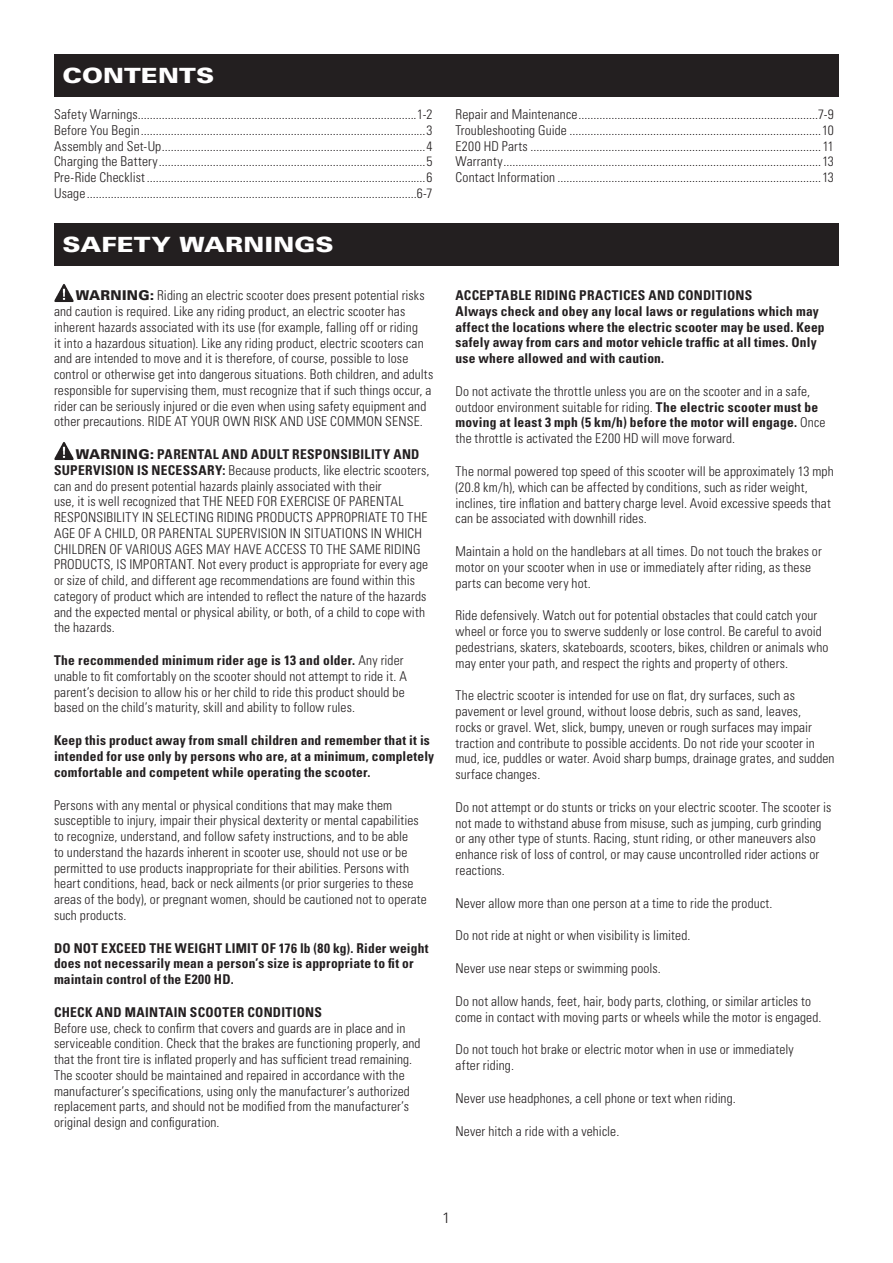
<style>
.page{position:relative;width:893px;height:1263px;background:#fff}
.page>*{position:absolute;margin:0;border:0;box-sizing:border-box;transform-origin:0 0}
.CONTENT_-_MAIN_HEAD{font:900 21px "Univers LT Std";letter-spacing:.005em;color:#fff;scale:1.2 1}
.MASTER_PAGE_-_PAGE_NUMBERS{font:300 15px "Univers LT Std";color:#231f20}
.CONTENT_-_STANDARD__MORE_SPACE_AFTER{font:300 condensed 13.5px/15.8px "Univers LT Std";letter-spacing:.01em;color:#231f20}
.CONTENT_-_TABLE_OF_CONTENTS{font:300 condensed 13.5px "Univers LT Std";letter-spacing:.01em;color:#231f20}
.CONTENT_-_BOLD__CONDENSED__MORE_SPACE_AF{font:700 condensed 13.5px/15.8px "Univers LT Std";letter-spacing:.015em;color:#231f20}
.CONTENT_-_STANDARD{font:300 condensed 13.5px/15.8px "Univers LT Std";letter-spacing:.01em;color:#231f20}
.CONTENT_-_BOLD__CONDENSED{font:700 condensed 13.5px "Univers LT Std";letter-spacing:.02em;color:#231f20}
.s1{font-weight:900;font-stretch:normal}
.s2{font-weight:700}
</style>
<div class="page">
<div style="left:54px;top:54px;width:785px;height:43px;background:#231f20"></div>
<div style="left:54px;top:223px;width:785px;height:43px;background:#231f20"></div>
<img style="left:54px;top:284px;width:19px;height:18px">
<img style="left:54px;top:442px;width:19px;height:18px">
<p class="CONTENT_-_MAIN_HEAD" style="left:63px;top:62px;width:128px">CONTENTS</p>
<p class="CONTENT_-_MAIN_HEAD" style="left:63px;top:62px;width:119px">HEADLINE</p>
<p class="CONTENT_-_TABLE_OF_CONTENTS" style="left:54px;top:106px;width:380px">Safety Warnings.............................................................................................1-2</p>
<p class="CONTENT_-_TABLE_OF_CONTENTS" style="left:54px;top:122px;width:380px">Before You Begin...............................................................................................3</p>
<p class="CONTENT_-_TABLE_OF_CONTENTS" style="left:54px;top:138px;width:380px">Assembly and Set-Up........................................................................................4</p>
<p class="CONTENT_-_TABLE_OF_CONTENTS" style="left:54px;top:153px;width:380px">Charging the Battery.........................................................................................5</p>
<p class="CONTENT_-_TABLE_OF_CONTENTS" style="left:54px;top:169px;width:380px">Pre-Ride Checklist .............................................................................................6</p>
<p class="CONTENT_-_TABLE_OF_CONTENTS" style="left:54px;top:185px;width:380px">Usage ..............................................................................................................6-7</p>
<p class="CONTENT_-_MAIN_HEAD" style="left:63px;top:231px;width:227px">SAFETY WARNINGS</p>
<p class="CONTENT_-_MAIN_HEAD" style="left:63px;top:231px;width:119px">HEADLINE</p>
<p class="CONTENT_-_STANDARD__MORE_SPACE_AFTER" style="left:54px;top:288px;width:381px;text-indent:22px"><span class="s1">WARNING:</span> Riding an electric scooter does present potential risks and caution is required. Like any riding product, an electric scooter has inherent hazards associated with its use (for example, falling off or riding<br>it into a hazardous situation). Like any riding product, electric scooters can and are intended to move and it is therefore, of course, possible to lose control or otherwise get into dangerous situations. Both children, and adults responsible for supervising them, must recognize that if such things occur, a rider can be seriously injured or die even when using safety equipment and other precautions. RIDE AT YOUR OWN RISK AND USE COMMON SENSE.</p>
<p class="CONTENT_-_STANDARD__MORE_SPACE_AFTER" style="left:54px;top:447px;width:377px;text-indent:22px"><span class="s1">WARNING:</span> <span class="s2">PARENTAL AND ADULT RESPONSIBILITY AND SUPERVISION IS NECESSARY:</span> Because products, like electric scooters, can and do present potential hazards plainly associated with their<br>use, it is well recognized that THE NEED FOR EXERCISE OF PARENTAL RESPONSIBILITY IN SELECTING RIDING PRODUCTS APPROPRIATE TO THE AGE OF A CHILD, OR PARENTAL SUPERVISION IN SITUATIONS IN WHICH CHILDREN OF VARIOUS AGES MAY HAVE ACCESS TO THE SAME RIDING PRODUCTS, IS IMPORTANT. Not every product is appropriate for every age or size of child, and different age recommendations are found within this category of product which are intended to reflect the nature of the hazards and the expected mental or physical ability, or both, of a child to cope with the hazards.</p>
<p class="CONTENT_-_STANDARD__MORE_SPACE_AFTER" style="left:54px;top:653px;width:354px"><span class="s2">The recommended minimum rider age is 13 and older.</span> Any rider unable to fit comfortably on the scooter should not attempt to ride it. A parent’s decision to allow his or her child to ride this product should be based on the child’s maturity, skill and ability to follow rules.</p>
<p class="CONTENT_-_BOLD__CONDENSED__MORE_SPACE_AF" style="left:54px;top:732px;width:382px">Keep this product away from small children and remember that it is intended for use only by persons who are, at a minimum, completely comfortable and competent while operating the scooter.</p>
<p class="CONTENT_-_STANDARD__MORE_SPACE_AFTER" style="left:54px;top:797px;width:374px">Persons with any mental or physical conditions that may make them susceptible to injury, impair their physical dexterity or mental capabilities to recognize, understand, and follow safety instructions, and to be able<br>to understand the hazards inherent in scooter use, should not use or be permitted to use products inappropriate for their abilities. Persons with heart conditions, head, back or neck ailments (or prior surgeries to these areas of the body), or pregnant women, should be cautioned not to operate such products.</p>
<p class="CONTENT_-_BOLD__CONDENSED__MORE_SPACE_AF" style="left:54px;top:940px;width:376px">DO NOT EXCEED THE WEIGHT LIMIT OF 176 lb (80 kg). Rider weight does not necessarily mean a person’s size is appropriate to fit or maintain control of the E200 HD.</p>
<p class="CONTENT_-_BOLD__CONDENSED" style="left:54px;top:1004px;width:269px">CHECK AND MAINTAIN SCOOTER CONDITIONS</p>
<p class="CONTENT_-_STANDARD" style="left:54px;top:1020px;width:368px">Before use, check to confirm that covers and guards are in place and in serviceable condition. Check that the brakes are functioning properly, and that the front tire is inflated properly and has sufficient tread remaining.<br>The scooter should be maintained and repaired in accordance with the manufacturer’s specifications, using only the manufacturer’s authorized replacement parts, and should not be modified from the manufacturer’s original design and configuration.</p>
<p class="CONTENT_-_TABLE_OF_CONTENTS" style="left:455px;top:106px;width:380px">Repair and Maintenance................................................................................7-9</p>
<p class="CONTENT_-_TABLE_OF_CONTENTS" style="left:455px;top:122px;width:380px">Troubleshooting Guide ....................................................................................10</p>
<p class="CONTENT_-_TABLE_OF_CONTENTS" style="left:455px;top:138px;width:380px">E200 HD Parts ................................................................................................. 11</p>
<p class="CONTENT_-_TABLE_OF_CONTENTS" style="left:455px;top:153px;width:380px">Warranty..........................................................................................................13</p>
<p class="CONTENT_-_TABLE_OF_CONTENTS" style="left:455px;top:169px;width:380px">Contact Information ........................................................................................13</p>
<p class="CONTENT_-_BOLD__CONDENSED" style="left:455px;top:287px;width:298px">ACCEPTABLE RIDING PRACTICES AND CONDITIONS</p>
<p class="CONTENT_-_BOLD__CONDENSED__MORE_SPACE_AF" style="left:455px;top:303px;width:371px">Always check and obey any local laws or regulations which may affect the locations where the electric scooter may be used. Keep safely away from cars and motor vehicle traffic at all times. Only use where allowed and with caution.</p>
<p class="CONTENT_-_STANDARD__MORE_SPACE_AFTER" style="left:455px;top:383px;width:372px">Do not activate the throttle unless you are on the scooter and in a safe, outdoor environment suitable for riding. <span class="s2">The electric scooter must be moving at least 3 mph (5 km/h) before the motor will engage.</span> Once the throttle is activated the E200 HD will move forward.</p>
<p class="CONTENT_-_STANDARD__MORE_SPACE_AFTER" style="left:455px;top:463px;width:380px">The normal powered top speed of this scooter will be approximately 13 mph (20.8 km/h), which can be affected by conditions, such as rider weight, inclines, tire inflation and battery charge level. Avoid excessive speeds that can be associated with downhill rides.</p>
<p class="CONTENT_-_STANDARD__MORE_SPACE_AFTER" style="left:455px;top:543px;width:368px">Maintain a hold on the handlebars at all times. Do not touch the brakes or motor on your scooter when in use or immediately after riding, as these parts can become very hot.</p>
<p class="CONTENT_-_STANDARD__MORE_SPACE_AFTER" style="left:455px;top:608px;width:374px">Ride defensively. Watch out for potential obstacles that could catch your wheel or force you to swerve suddenly or lose control. Be careful to avoid pedestrians, skaters, skateboards, scooters, bikes, children or animals who may enter your path, and respect the rights and property of others.</p>
<p class="CONTENT_-_STANDARD__MORE_SPACE_AFTER" style="left:455px;top:688px;width:381px">The electric scooter is intended for use on flat, dry surfaces, such as pavement or level ground, without loose debris, such as sand, leaves,<br>rocks or gravel. Wet, slick, bumpy, uneven or rough surfaces may impair traction and contribute to possible accidents. Do not ride your scooter in mud, ice, puddles or water. Avoid sharp bumps, drainage grates, and sudden surface changes.</p>
<p class="CONTENT_-_STANDARD__MORE_SPACE_AFTER" style="left:455px;top:799px;width:377px">Do not attempt or do stunts or tricks on your electric scooter. The scooter is not made to withstand abuse from misuse, such as jumping, curb grinding or any other type of stunts. Racing, stunt riding, or other maneuvers also enhance risk of loss of control, or may cause uncontrolled rider actions or reactions.</p>
<p class="CONTENT_-_STANDARD__MORE_SPACE_AFTER" style="left:455px;top:895px;width:319px">Never allow more than one person at a time to ride the product.</p>
<p class="CONTENT_-_STANDARD__MORE_SPACE_AFTER" style="left:455px;top:928px;width:236px">Do not ride at night or when visibility is limited.</p>
<p class="CONTENT_-_STANDARD__MORE_SPACE_AFTER" style="left:455px;top:960px;width:207px">Never use near steps or swimming pools.</p>
<p class="CONTENT_-_STANDARD__MORE_SPACE_AFTER" style="left:455px;top:993px;width:368px">Do not allow hands, feet, hair, body parts, clothing, or similar articles to come in contact with moving parts or wheels while the motor is engaged.</p>
<p class="CONTENT_-_STANDARD__MORE_SPACE_AFTER" style="left:455px;top:1042px;width:340px">Do not touch hot brake or electric motor when in use or immediately after riding.</p>
<p class="CONTENT_-_STANDARD__MORE_SPACE_AFTER" style="left:455px;top:1090px;width:282px">Never use headphones, a cell phone or text when riding.</p>
<p class="CONTENT_-_STANDARD__MORE_SPACE_AFTER" style="left:455px;top:1123px;width:165px">Never hitch a ride with a vehicle.</p>
<p class="MASTER_PAGE_-_PAGE_NUMBERS" style="left:442px;top:1208px;width:10px">1</p>
</div>
